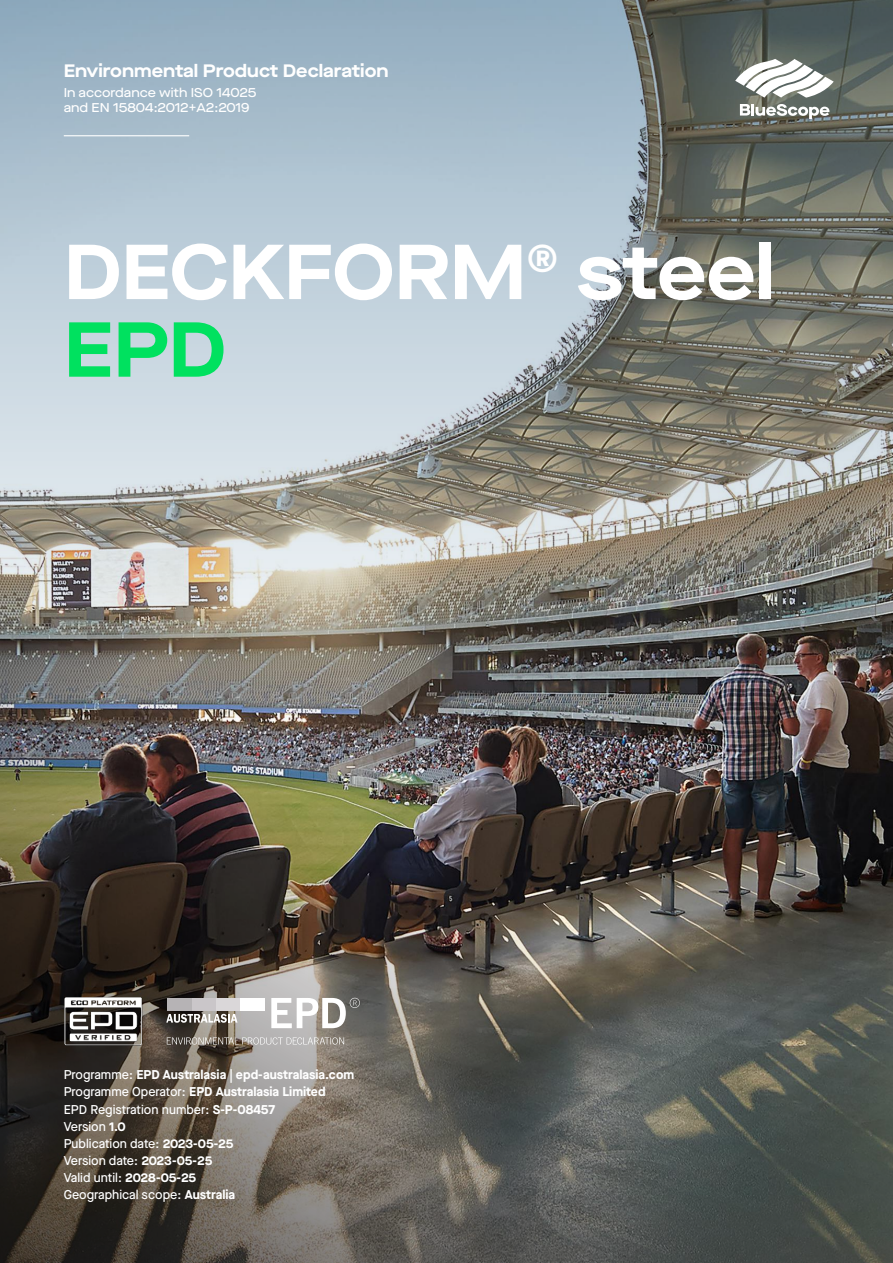
<style>
.page{position:relative;width:893px;height:1263px;background:#fff}
.page>*{position:absolute;margin:0;border:0;box-sizing:border-box;transform-origin:0 0}
.t1{font:700 expanded 77.7px/77.7px "Maison Neue";color:#fff}
.t2{font:700 expanded 18px "Maison Neue";color:#fff}
.t3{font:500 12.75px/17.1px "Maison Neue";color:#fff}
.t4{font:500 expanded 12.75px/15px "Maison Neue";color:#fff}
.s1{color:#00e15f}
.s2{font-weight:700}
</style>
<div class="page">
<img style="left:0;top:731px;width:893px;height:532px">
<img style="left:0;top:0;width:893px;height:731px">
<div style="left:216px;top:998px;width:24px;height:12px;background:#dad7d9"></div>
<div style="left:191px;top:998px;width:25px;height:12px;background:#cac6c9"></div>
<div style="left:167px;top:998px;width:24px;height:12px;background:#b6b3b5"></div>
<div style="left:240px;top:998px;width:25px;height:12px;background:#fff"></div>
<svg style="left:271px;top:998px;width:89px;height:30px"></svg>
<svg style="left:167px;top:1037px;width:177px;height:7px"></svg>
<svg style="left:166px;top:1014px;width:71px;height:9px"></svg>
<img style="left:64px;top:997px;width:78px;height:48px">
<svg style="left:735px;top:59px;width:99px;height:39px"></svg>
<svg style="left:740px;top:104px;width:89px;height:15px"></svg>
<hr style="left:64px;top:135px;width:125px;height:1px;background:#fff">
<h2 class="t2" style="left:64px;top:58px;width:326px">Environmental Product Declaration</h2>
<p class="t4" style="left:64px;top:85px;width:194px">In accordance with ISO 14025 and EN 15804:2012+A2:2019</p>
<h1 class="t1" style="left:64px;top:231px;width:713px">DECKFORM<sup>®</sup> steel<br><span class="s1">EPD</span></h1>
<p class="t3" style="left:64px;top:1066px;width:292px">Programme: <span class="s2">EPD Australasia | epd-australasia.com<br></span>Programme Operator: <span class="s2">EPD Australasia Limited<br></span>EPD Registration number: <span class="s2">S-P-08457<br></span>Version <span class="s2">1.0<br></span>Publication date: <span class="s2">2023-05-25<br></span>Version date: <span class="s2">2023-05-25<br></span>Valid until: <span class="s2">2028-05-25<br></span>Geographical scope: <span class="s2">Australia</span></p>
</div>
